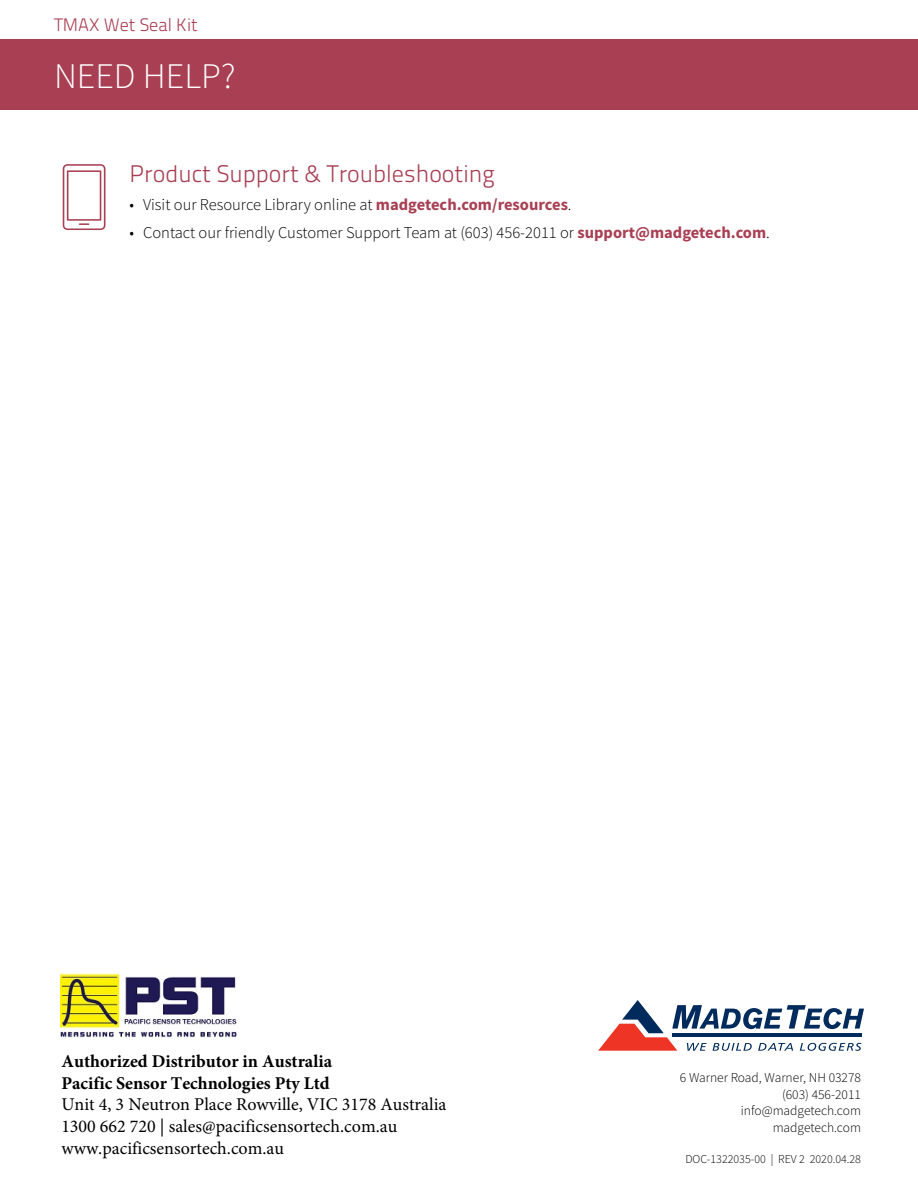
<style>
.page{position:relative;width:918px;height:1188px;background:#fff}
.page>*{position:absolute;margin:0;border:0;box-sizing:border-box;transform-origin:0 0}
.t1{font:300 36px "Source Sans Pro";color:#fff}
.t2{font:300 24px "Titillium Text 22 L";color:#a93f53}
.t3{font:18px/21.6px "Minion Pro";color:#000}
.t4{font:700 18px/21.6px "Minion Pro";color:#000}
.t5{font:300 18px "Titillium Text 22 L";color:#a93f53}
.t6{font:300 16.5px "Source Sans Pro";color:#000}
.t7{font:300 13.5px/16.5px "Source Sans Pro";color:#000;text-align:right}
.t8{font:300 12px "Source Sans Pro";color:#000}
.s1{font-weight:700;color:#a93f53}
</style>
<div class="page">
<div style="left:0;top:39px;width:918px;height:71px;background:#a93f53"></div>
<svg style="left:598px;top:1000px;width:266px;height:51px"></svg>
<hr style="left:672px;top:1033px;width:190px;height:4px;background:#002b5c">
<svg style="left:63px;top:164px;width:42px;height:66px"></svg>
<img style="left:60px;top:973px;width:177px;height:65px">
<p class="t5" style="left:54px;top:11px;width:145px">TMAX Wet Seal Kit</p>
<h1 class="t1" style="left:54px;top:54px;width:183px">NEED HELP?</h1>
<h2 class="t2" style="left:130px;top:156px;width:367px">Product Support &amp; Troubleshooting</h2>
<p class="t6" style="left:130px;top:194px;width:443px">• Visit our Resource Library online at <span class="s1">madgetech.com/resources</span>.</p>
<p class="t6" style="left:130px;top:222px;width:642px">• Contact our friendly Customer Support Team at (603) 456-2011 or <span class="s1">support@madgetech.com</span>.</p>
<p class="t4" style="left:61px;top:1050px;width:272px">Authorized Distributor in Australia<br>Pacific Sensor Technologies Pty Ltd</p>
<p class="t3" style="left:61px;top:1094px;width:387px">Unit 4, 3 Neutron Place Rowville, VIC 3178 Australia<br>1300 662 720 | sales@pacificsensortech.com.au www.pacificsensortech.com.au</p>
<p class="t7" style="left:680px;top:1070px;width:183px">6 Warner Road, Warner, NH 03278 (603) 456-2011 info@madgetech.com madgetech.com</p>
<p class="t8" style="left:685px;top:1151px;width:177px">DOC-1322035-00 | REV 2 2020.04.28</p>
</div>
